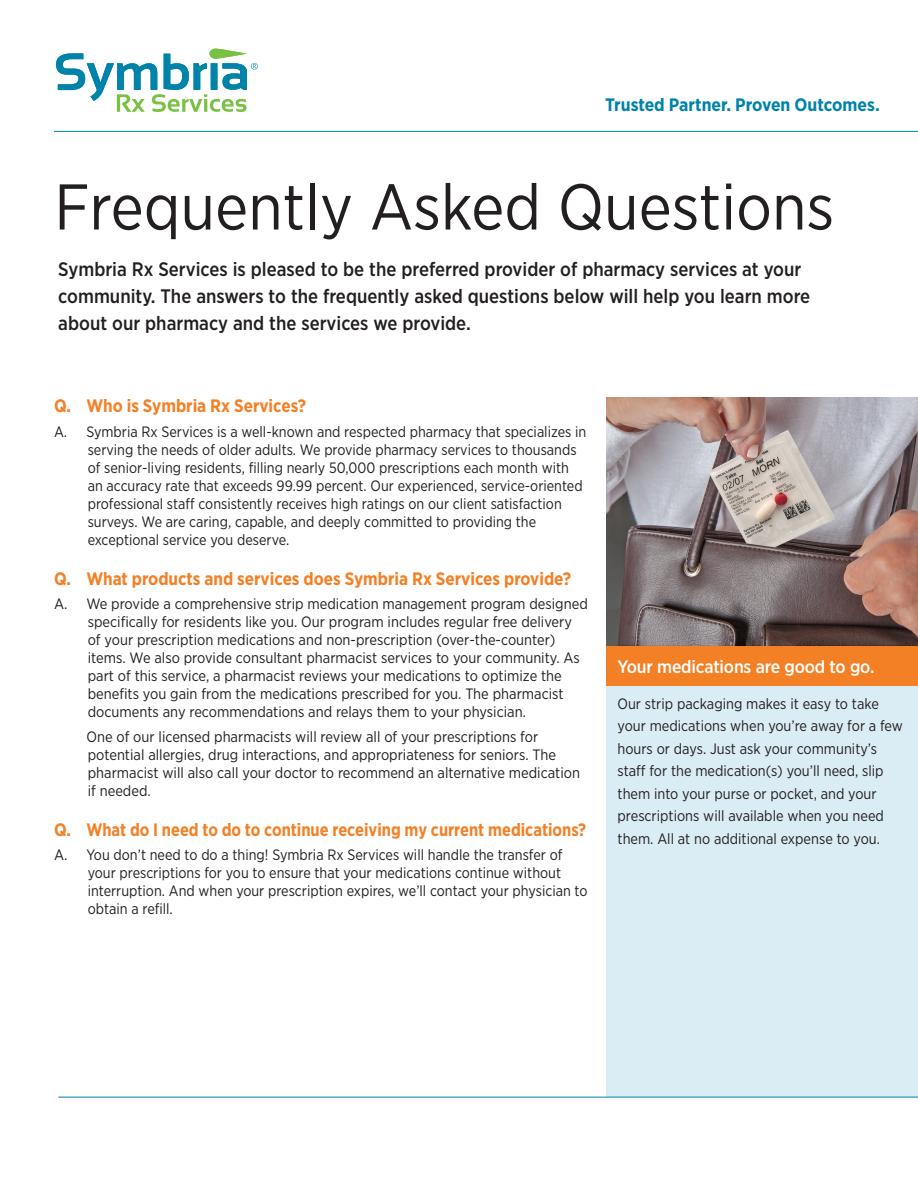
<style>
.page{position:relative;width:918px;height:1188px;background:#fff}
.page>*{position:absolute;margin:0;border:0;box-sizing:border-box;transform-origin:0 0}
.t1{font:64.5px "Gotham Narrow";color:#231f20}
.t2{font:500 19.5px/27px "Gotham Narrow";color:#231f20}
.t3{font:700 18px "Gotham Narrow";color:#f48026}
.t4{font:700 18px "Gotham Narrow";color:#0083a9}
.t5{font:500 18px "Gotham Narrow";letter-spacing:-.01em;color:#fff}
.t6{font:15px/18px "Gotham Narrow";color:#231f20}
</style>
<div class="page">
<div style="left:606px;top:686px;width:312px;height:411px;background:#dbedf4"></div>
<div style="left:606px;top:646px;width:312px;height:40px;background:#f48026"></div>
<svg style="left:56px;top:49px;width:202px;height:63px"></svg>
<img style="left:606px;top:397px;width:312px;height:249px">
<hr style="left:58px;top:1097px;width:860px;height:1px;background:#0083a9">
<hr style="left:54px;top:131px;width:864px;height:1px;background:#0083a9">
<p class="t4" style="left:605px;top:93px;width:276px">Trusted Partner. Proven Outcomes.</p>
<h1 class="t1" style="left:54px;top:167px;width:781px">Frequently Asked Questions</h1>
<h2 class="t2" style="left:58px;top:256px;width:753px">Symbria Rx Services is pleased to be the preferred provider of pharmacy services at your community. The answers to the frequently asked questions below will help you learn more about our pharmacy and the services we provide.</h2>
<p class="t3" style="left:54px;top:394px;width:254px">Q. Who is Symbria Rx Services?</p>
<p class="t6" style="left:88px;top:422px;width:500px;text-indent:-34px">A. Symbria Rx Services is a well-known and respected pharmacy that specializes in serving the needs of older adults. We provide pharmacy services to thousands of senior-living residents, filling nearly 50,000 prescriptions each month with an accuracy rate that exceeds 99.99 percent. Our experienced, service-oriented professional staff consistently receives high ratings on our client satisfaction surveys. We are caring, capable, and deeply committed to providing the exceptional service you deserve.</p>
<p class="t3" style="left:54px;top:567px;width:519px">Q. What products and services does Symbria Rx Services provide?</p>
<p class="t6" style="left:88px;top:595px;width:502px;text-indent:-34px">A. We provide a comprehensive strip medication management program designed specifically for residents like you. Our program includes regular free delivery of your prescription medications and non-prescription (over-the-counter) items. We also provide consultant pharmacist services to your community. As part of this service, a pharmacist reviews your medications to optimize the benefits you gain from the medications prescribed for you. The pharmacist documents any recommendations and relays them to your physician.</p>
<p class="t6" style="left:86px;top:728px;width:495px">One of our licensed pharmacists will review all of your prescriptions for potential allergies, drug interactions, and appropriateness for seniors. The pharmacist will also call your doctor to recommend an alternative medication if needed.</p>
<p class="t3" style="left:54px;top:818px;width:534px">Q. What do I need to do to continue receiving my current medications?</p>
<p class="t6" style="left:88px;top:846px;width:501px;text-indent:-34px">A. You don’t need to do a thing! Symbria Rx Services will handle the transfer of your prescriptions for you to ensure that your medications continue without interruption. And when your prescription expires, we’ll contact your physician to obtain a refill.</p>
<p class="t5" style="left:618px;top:655px;width:258px">Your medications are good to go.</p>
<p class="t6" style="left:618px;top:692px;width:287px;line-height:22.5px">Our strip packaging makes it easy to take your medications when you’re away for a few hours or days. Just ask your community’s staff for the medication(s) you’ll need, slip them into your purse or pocket, and your prescriptions will available when you need them. All at no additional expense to you.</p>
</div>
